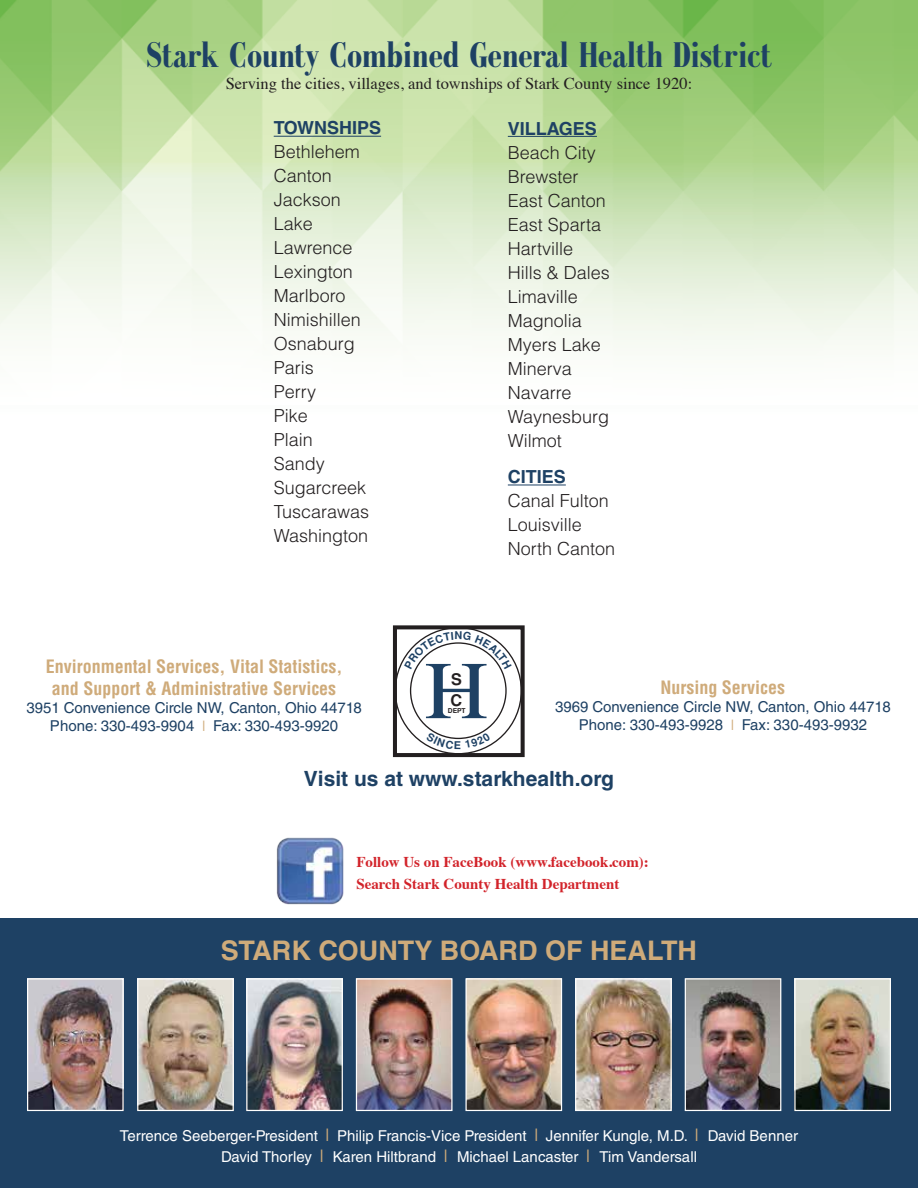
<style>
.page{position:relative;width:918px;height:1188px;background:#fff}
.page>*{position:absolute;margin:0;border:0;box-sizing:border-box;transform-origin:0 0}
.t1{font:81.9px "Times";color:#1e4164;scale:1.08 1}
.t2{font:700 36px "Galileo FLF";letter-spacing:-.01em;color:#1e4164}
.t3{font:700 27px "Helvetica LT Std";color:#cfab7a}
.t4{font:700 21px "Helvetica LT Std";color:#1e4164}
.t5{font:300 18px/24px "Helvetica LT Std";color:#231f20}
.t6{font:700 condensed 18px/21.6px "Helvetica";color:#cfab7a;text-align:center}
.t7{font:700 18px "Helvetica LT Std";color:#1e4164}
.t8{font:16.5px "Times";color:#231f20}
.t9{font:700 16.2px/20.9px "Helvetica";color:#231f20}
.t10{font:15px/18px "Helvetica LT Std";color:#1e4164;text-align:center}
.t11{font:15px/21.6px "Helvetica LT Std";color:#fff}
.t12{font:700 15px/21.6px "Times";color:#d2232a}
.t13{font:700 6.75px "Helvetica";color:#231f20}
</style>
<div class="page">
<hr style="left:917px;top:526px;width:1px;height:118px;background:#cbe4c5">
<div style="left:0;top:918px;width:918px;height:270px;background:#1e4164"></div>
<img style="left:358px;top:980px;width:93px;height:129px">
<div style="left:356px;top:978px;width:97px;height:133px;border:1px solid #fff"></div>
<img style="left:139px;top:980px;width:93px;height:129px">
<div style="left:137px;top:978px;width:97px;height:133px;border:1px solid #fff"></div>
<img style="left:467px;top:980px;width:93px;height:129px">
<div style="left:465px;top:978px;width:97px;height:133px;border:1px solid #fff"></div>
<img style="left:577px;top:980px;width:93px;height:129px">
<div style="left:575px;top:978px;width:97px;height:133px;border:1px solid #fff"></div>
<img style="left:29px;top:980px;width:93px;height:129px">
<div style="left:27px;top:978px;width:97px;height:133px;border:1px solid #fff"></div>
<img style="left:248px;top:980px;width:93px;height:129px">
<div style="left:246px;top:978px;width:97px;height:133px;border:1px solid #fff"></div>
<img style="left:687px;top:980px;width:92px;height:129px">
<div style="left:685px;top:978px;width:96px;height:133px;border:1px solid #fff"></div>
<img style="left:796px;top:980px;width:93px;height:129px">
<div style="left:794px;top:978px;width:97px;height:133px;border:1px solid #fff"></div>
<div style="left:393px;top:625px;width:132px;height:132px;border:4px solid #231f20"></div>
<img style="left:0;top:0;width:918px;height:350px">
<hr style="left:274px;top:136px;width:107px;height:1px;background:#1e4164">
<hr style="left:508px;top:136px;width:89px;height:1px;background:#1e4164">
<hr style="left:508px;top:485px;width:58px;height:1px;background:#1e4164">
<img style="left:276px;top:837px;width:68px;height:68px">
<svg style="left:394px;top:626px;width:129px;height:129px"></svg>
<h2 class="t2" style="left:146px;top:37px;width:628px">Stark County Combined General Health District</h2>
<p class="t8" style="left:226px;top:68px;width:468px">Serving the cities, villages, and townships of Stark County since 1920:</p>
<p class="t7" style="left:274px;top:117px;width:109px">TOWNSHIPS</p>
<p class="t5" style="left:274px;top:140px;width:97px">Bethlehem<br>Canton<br>Jackson<br>Lake<br>Lawrence<br>Lexington<br>Marlboro<br>Nimishillen<br>Osnaburg<br>Paris<br>Perry<br>Pike<br>Plain<br>Sandy<br>Sugarcreek<br>Tuscarawas<br>Washington</p>
<p class="t7" style="left:508px;top:117px;width:91px">VILLAGES</p>
<p class="t5" style="left:508px;top:140px;width:104px">Beach City<br>Brewster<br>East Canton<br>East Sparta<br>Hartville<br>Hills &amp; Dales<br>Limaville<br>Magnolia<br>Myers Lake<br>Minerva<br>Navarre<br>Waynesburg<br>Wilmot</p>
<p class="t7" style="left:508px;top:466px;width:60px">CITIES</p>
<p class="t5" style="left:508px;top:489px;width:109px">Canal Fulton<br>Louisville<br>North Canton</p>
<p class="t6" style="left:46px;top:656px;width:298px">Environmental Services, Vital Statistics, and Support &amp; Administrative Services</p>
<p class="t10" style="left:26px;top:698px;width:337px">3951 Convenience Circle NW, Canton, Ohio 44718<br>Phone: 330-493-9904 Fax: 330-493-9920</p>
<h1 class="t1" style="left:424px;top:645px;width:61px">H</h1>
<p class="t9" style="left:450px;top:669px;width:13px">S<br>C</p>
<p class="t13" style="left:448px;top:706px;width:19px">DEPT</p>
<p class="t6" style="left:660px;top:676px;width:126px">Nursing Services</p>
<p class="t10" style="left:555px;top:698px;width:337px">3969 Convenience Circle NW, Canton, Ohio 44718<br>Phone: 330-493-9928 Fax: 330-493-9932</p>
<p class="t4" style="left:304px;top:766px;width:312px">Visit us at www.starkhealth.org</p>
<p class="t12" style="left:356px;top:850px;width:294px">Follow Us on FaceBook (www.facebook.com):<br>Search Stark County Health Department</p>
<h3 class="t3" style="left:221px;top:934px;width:478px">STARK COUNTY BOARD OF HEALTH</h3>
<p class="t11" style="left:120px;top:1124px;width:199px">Terrence Seeberger-President</p>
<p class="t11" style="left:337px;top:1124px;width:191px">Philip Francis-Vice President</p>
<p class="t11" style="left:221px;top:1124px;width:579px;text-indent:325px">Jennifer Kungle, M.D. David Benner<br>David Thorley Karen Hiltbrand Michael Lancaster Tim Vandersall</p>
</div>
